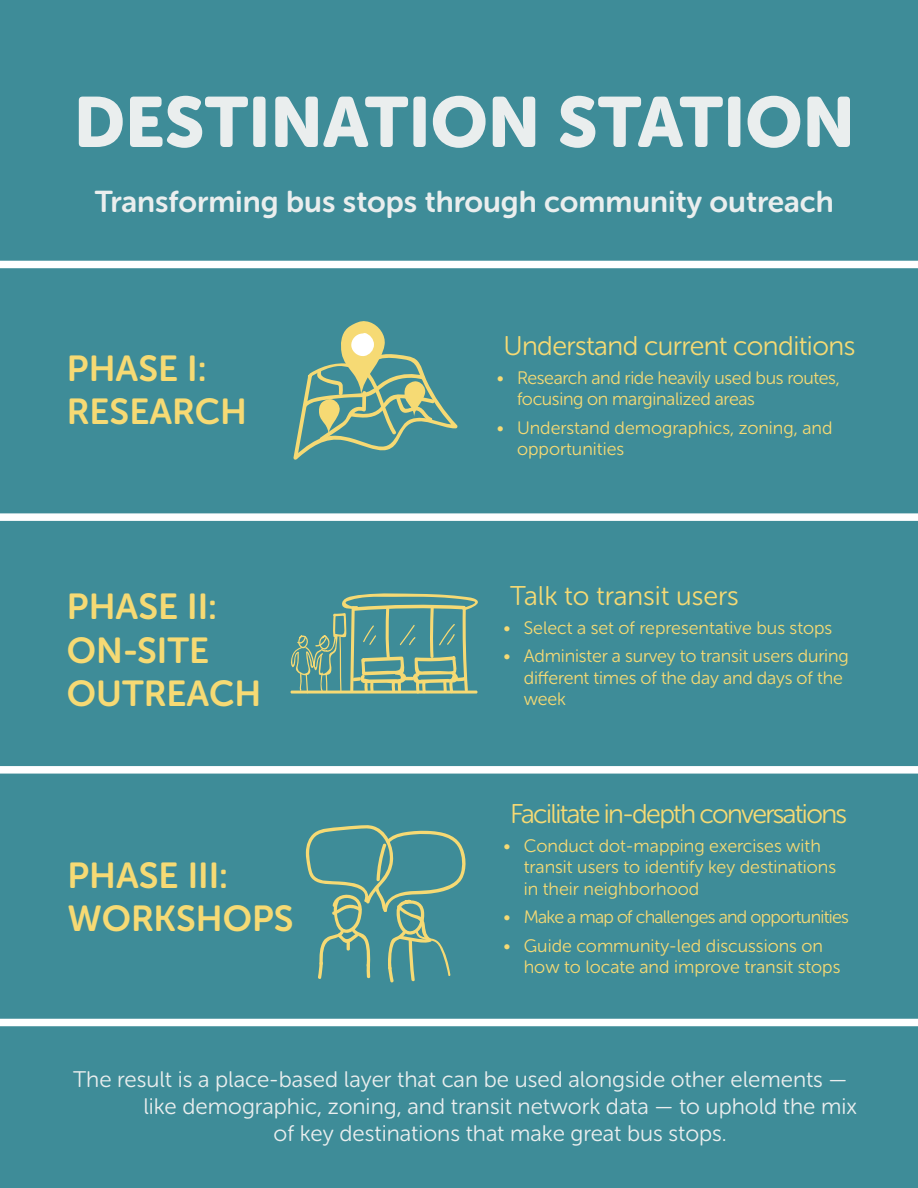
<style>
.page{position:relative;width:918px;height:1188px;background:#3e8c98}
.page>*{position:absolute;margin:0;border:0;box-sizing:border-box;transform-origin:0 0}
.t1{font:70.5px "Museo Sans Rounded 900";color:#eaeeee}
.t2{font:36px/43.5px "Museo Sans Rounded 700";color:#f6da74}
.t3{font:30px "Museo Sans Rounded 700";color:#eaeeee}
.t4{font:27px "Museo Sans Rounded 300";letter-spacing:-.06em;color:#f6da74}
.t5{font:27px "Museo Sans Rounded 300";letter-spacing:-.02em;color:#f6da74}
.t6{font:27px "Museo Sans Rounded 300";color:#f6da74}
.t7{font:22.5px "Museo Sans Rounded 300";color:#eaeeee}
.t8{font:18px/21.6px "Museo Sans Rounded 300";letter-spacing:-.005em;color:#f6da74}
.t9{font:18px "Museo Sans Rounded 300";letter-spacing:-.04em;color:#f6da74}
</style>
<div class="page">
<div style="left:0;top:513px;width:918px;height:8px;background:#fff"></div>
<div style="left:0;top:766px;width:918px;height:8px;background:#fff"></div>
<div style="left:0;top:1019px;width:918px;height:7px;background:#fff"></div>
<div style="left:0;top:261px;width:918px;height:7px;background:#fff"></div>
<svg style="left:293px;top:320px;width:165px;height:140px;background:#6ca091"></svg>
<svg style="left:290px;top:593px;width:194px;height:102px;background:#689d8f"></svg>
<svg style="left:306px;top:825px;width:161px;height:158px;background:#579692"></svg>
<h1 class="t1" style="left:74px;top:82px;width:782px">DESTINATION STATION</h1>
<h3 class="t3" style="left:95px;top:184px;width:740px">Transforming bus stops through community outreach</h3>
<h2 class="t2" style="left:67px;top:347px;width:181px">PHASE I:<br>RESEARCH</h2>
<h2 class="t2" style="left:67px;top:585px;width:196px">PHASE II:<br>ON-SITE<br>OUTREACH</h2>
<h2 class="t2" style="left:67px;top:854px;width:228px">PHASE III:<br>WORKSHOPS</h2>
<h3 class="t5" style="left:504px;top:332px;width:353px">Understand current conditions</h3>
<p class="t8" style="left:517px;top:367px;width:324px;text-indent:-20px">• Research and ride heavily used bus routes, focusing on marginalized areas</p>
<p class="t8" style="left:517px;top:417px;width:317px;text-indent:-20px">• Understand demographics, zoning, and opportunities</p>
<h3 class="t6" style="left:510px;top:582px;width:230px">Talk to transit users</h3>
<p class="t8" style="left:504px;top:617px;width:330px">• Select a set of representative bus stops</p>
<p class="t8" style="left:524px;top:645px;width:326px;text-indent:-20px">• Administer a survey to transit users during different times of the day and days of the week</p>
<h3 class="t4" style="left:510px;top:800px;width:338px">Facilitate in-depth conversations</h3>
<p class="t8" style="left:524px;top:835px;width:314px;text-indent:-20px">• Conduct dot-mapping exercises with transit users to identify key destinations in their neighborhood</p>
<p class="t9" style="left:504px;top:907px;width:347px">• Make a map of challenges and opportunities</p>
<p class="t8" style="left:524px;top:935px;width:318px;text-indent:-20px">• Guide community-led discussions on how to locate and improve transit stops</p>
<p class="t7" style="left:73px;top:1067px;width:776px">The result is a place-based layer that can be used alongside other elements —</p>
<p class="t7" style="left:143px;top:1094px;width:715px">like demographic, zoning, and transit network data — to uphold the mix</p>
<p class="t7" style="left:274px;top:1121px;width:455px">of key destinations that make great bus stops.</p>
</div>
